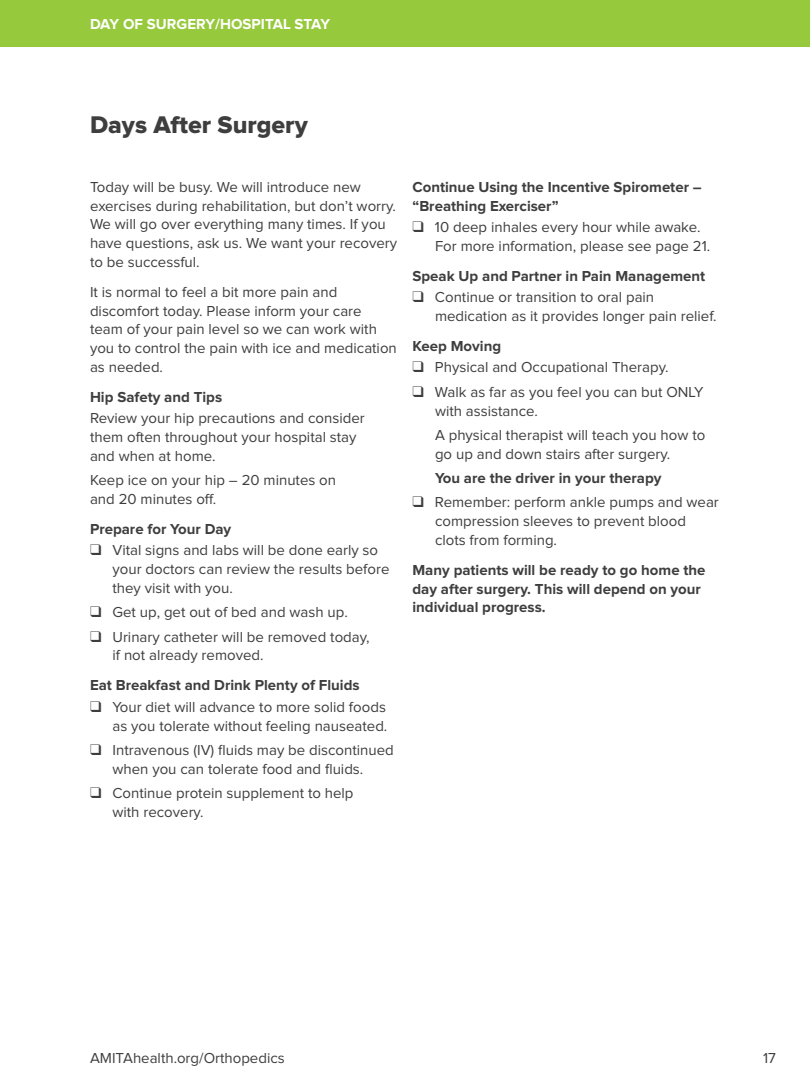
<style>
.page{position:relative;width:810px;height:1080px;background:#fff}
.page>*{position:absolute;margin:0;border:0;box-sizing:border-box;transform-origin:0 0}
.Section_Head{font:25px "Proxima Nova Extrabld";color:#3e3e3f}
.Text{font:15px/18.8px "Proxima Nova";color:#3e3e3f}
.Sub_Subhead{font:700 15px/18.8px "Proxima Nova";color:#3e3e3f}
.Text-2{font:700 15px/18.8px "Proxima Nova";color:#3e3e3f}
.Text-3{font:700 15px "Proxima Nova";color:#fff}
</style>
<div class="page">
<div style="left:0;top:0;width:810px;height:46px;background:#97c93c"></div>
<p class="Text-3" style="left:90px;top:17px;width:242px">DAY OF SURGERY/HOSPITAL STAY</p>
<p class="Section_Head" style="left:90px;top:113px;width:219px">Days After Surgery</p>
<p class="Text" style="left:90px;top:178px;width:309px">Today will be busy. We will introduce new exercises during rehabilitation, but don’t worry.<br>We will go over everything many times. If you have questions, ask us. We want your recovery to be successful.</p>
<p class="Text" style="left:90px;top:283px;width:308px">It is normal to feel a bit more pain and discomfort today. Please inform your care team of your pain level so we can work with you to control the pain with ice and medication as needed.</p>
<p class="Sub_Subhead" style="left:90px;top:388px;width:134px">Hip Safety and Tips</p>
<p class="Text" style="left:90px;top:410px;width:276px">Review your hip precautions and consider them often throughout your hospital stay and when at home.</p>
<p class="Text" style="left:90px;top:471px;width:248px">Keep ice on your hip – 20 minutes on and 20 minutes off.</p>
<p class="Sub_Subhead" style="left:90px;top:520px;width:143px">Prepare for Your Day</p>
<p class="Text" style="left:112px;top:542px;width:279px;text-indent:-22px">❑ Vital signs and labs will be done early so your doctors can review the results before they visit with you.</p>
<p class="Text" style="left:90px;top:604px;width:259px">❑ Get up, get out of bed and wash up.</p>
<p class="Text" style="left:112px;top:628px;width:259px;text-indent:-22px">❑ Urinary catheter will be removed today, if not already removed.</p>
<p class="Sub_Subhead" style="left:90px;top:677px;width:271px">Eat Breakfast and Drink Plenty of Fluids</p>
<p class="Text" style="left:90px;top:698px;width:299px;text-align:right">❑ Your diet will advance to more solid foods as you tolerate without feeling nauseated.</p>
<p class="Text" style="left:90px;top:741px;width:305px;text-align:center">❑ Intravenous (IV) fluids may be discontinued when you can tolerate food and fluids.</p>
<p class="Text" style="left:112px;top:784px;width:243px;text-indent:-22px">❑ Continue protein supplement to help with recovery.</p>
<p class="Sub_Subhead" style="left:412px;top:178px;width:291px">Continue Using the Incentive Spirometer – “Breathing Exerciser”</p>
<p class="Text" style="left:435px;top:218px;width:277px;text-indent:-22px">❑ 10 deep inhales every hour while awake.<br>For more information, please see page 21.</p>
<p class="Sub_Subhead" style="left:412px;top:267px;width:294px">Speak Up and Partner in Pain Management</p>
<p class="Text" style="left:435px;top:289px;width:283px;text-indent:-22px">❑ Continue or transition to oral pain medication as it provides longer pain relief.</p>
<p class="Sub_Subhead" style="left:412px;top:337px;width:90px">Keep Moving</p>
<p class="Text" style="left:412px;top:359px;width:258px">❑ Physical and Occupational Therapy.</p>
<p class="Text" style="left:435px;top:383px;width:270px;text-indent:-22px">❑ Walk as far as you feel you can but ONLY with assistance.</p>
<p class="Text" style="left:435px;top:426px;width:272px">A physical therapist will teach you how to go up and down stairs after surgery.</p>
<p class="Text-2" style="left:435px;top:469px;width:228px">You are the driver in your therapy</p>
<p class="Text" style="left:435px;top:494px;width:285px;text-indent:-22px">❑ Remember: perform ankle pumps and wear compression sleeves to prevent blood clots from forming.</p>
<p class="Text-2" style="left:412px;top:561px;width:295px">Many patients will be ready to go home the day after surgery. This will depend on your individual progress.</p>
<p class="Text" style="left:90px;top:1050px;width:196px">AMITAhealth.org/Orthopedics</p>
<p class="Text" style="left:763px;top:1050px;width:14px">17</p>
</div>
